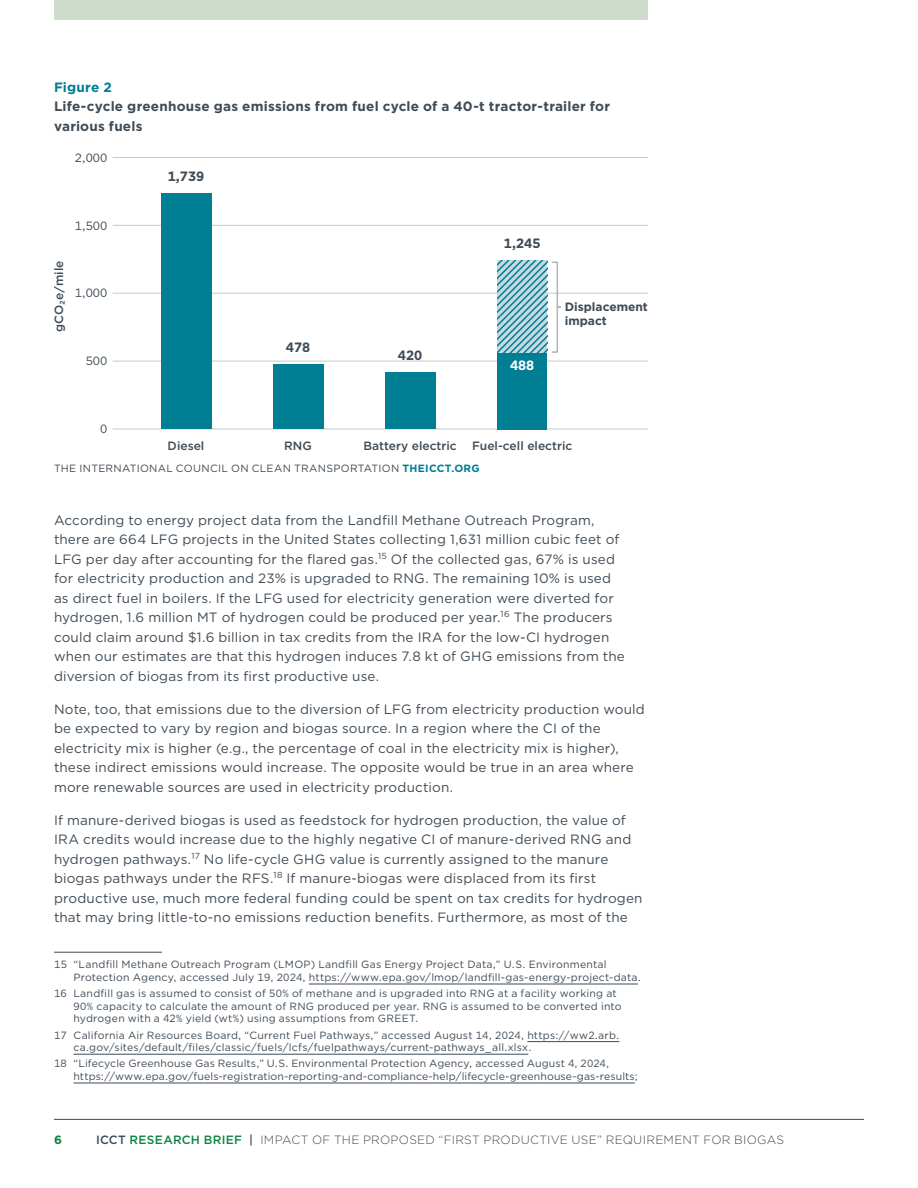
<style>
.page{position:relative;width:918px;height:1188px;background:#fff}
.page>*{position:absolute;margin:0;border:0;box-sizing:border-box;transform-origin:0 0}
.Body_Copy{font:13.5px/19.5px "Gotham";letter-spacing:.01em;color:#3f4b55}
.Figure___Table_title{font:700 13.5px/19.5px "Gotham";letter-spacing:.015em;color:#3f4b55}
.Figure___Table_number{font:700 13.5px "Gotham";letter-spacing:.01em;color:#007e94}
.t1{font:700 13.5px "Gotham";color:#fff}
.t2{font:300 12px "Gotham";letter-spacing:.025em;color:#3f4b55}
.t3{font:500 12px "Gotham";color:#3f4b55}
.t4{font:12px "Gotham";color:#3f4b55}
.t5{font:700 12px/14.4px "Gotham";color:#3f4b55}
.t6{font:700 12px "Gotham";color:#0d8441}
.Footnote{font:10.5px/12.6px "Gotham";letter-spacing:.015em;color:#3f4b55}
.Body_Copy-2{font:10.5px "Gotham";letter-spacing:.025em;color:#3f4b55}
.s1{font-weight:700;color:#007e94}
.s2{font-weight:500}
.s3{font-weight:500;color:#0d8441}
</style>
<div class="page">
<hr style="left:54px;top:1119px;width:810px;height:1px;background:#3f4b55">
<div style="left:54px;top:0;width:594px;height:20px;background:#cddccb"></div>
<hr style="left:113px;top:157px;width:535px;height:1px;background:#c9c9cd">
<hr style="left:113px;top:225px;width:535px;height:1px;background:#c9c9cd">
<hr style="left:113px;top:293px;width:535px;height:1px;background:#c9c9cd">
<hr style="left:113px;top:361px;width:535px;height:1px;background:#c9c9cd">
<hr style="left:113px;top:429px;width:535px;height:1px;background:#c9c9cd">
<div style="left:161px;top:194px;width:50px;height:235px;background:#007e94"></div>
<div style="left:273px;top:365px;width:50px;height:64px;background:#007e94"></div>
<div style="left:385px;top:373px;width:50px;height:56px;background:#007e94"></div>
<div style="left:497px;top:261px;width:50px;height:168px;background:#007e94"></div>
<svg style="left:497px;top:261px;width:50px;height:92px;background:#87bcc8"></svg>
<svg style="left:551px;top:261px;width:11px;height:92px"></svg>
<hr style="left:54px;top:952px;width:108px;height:1px;background:#3f4b55">
<hr style="left:309px;top:984px;width:329px;height:1px;background:#3f4b55">
<hr style="left:527px;top:1041px;width:92px;height:1px;background:#3f4b55">
<hr style="left:74px;top:1054px;width:454px;height:1px;background:#3f4b55">
<hr style="left:74px;top:1083px;width:561px;height:1px;background:#3f4b55">
<p class="Figure___Table_number" style="left:54px;top:78px;width:59px">Figure 2</p>
<p class="Figure___Table_title" style="left:54px;top:97px;width:558px">Life-cycle greenhouse gas emissions from fuel cycle of a 40-t tractor-trailer for various fuels</p>
<p class="t4" style="left:75px;top:150px;width:34px">2,000</p>
<p class="t4" style="left:75px;top:218px;width:34px">1,500</p>
<p class="t3" style="left:51px;top:332px;width:73px;rotate:-90deg">gCO2e/mile</p>
<p class="t4" style="left:75px;top:285px;width:34px">1,000</p>
<p class="t4" style="left:86px;top:354px;width:23px">500</p>
<p class="t4" style="left:100px;top:421px;width:9px">0</p>
<p class="Figure___Table_title" style="left:168px;top:166px;width:38px">1,739</p>
<p class="t3" style="left:168px;top:438px;width:38px">Diesel</p>
<p class="Figure___Table_title" style="left:286px;top:337px;width:26px">478</p>
<p class="t3" style="left:284px;top:438px;width:29px">RNG</p>
<p class="Figure___Table_title" style="left:398px;top:345px;width:26px">420</p>
<p class="Figure___Table_title" style="left:504px;top:234px;width:38px">1,245</p>
<p class="t1" style="left:510px;top:356px;width:26px">488</p>
<p class="t5" style="left:565px;top:299px;width:85px">Displacement impact</p>
<p class="t3" style="left:364px;top:438px;width:95px">Battery electric</p>
<p class="t3" style="left:472px;top:438px;width:102px">Fuel-cell electric</p>
<p class="Body_Copy-2" style="left:54px;top:461px;width:427px">THE INTERNATIONAL COUNCIL ON CLEAN TRANSPORTATION <span class="s1">THEICCT.ORG</span></p>
<p class="Body_Copy" style="left:54px;top:510px;width:572px">According to energy project data from the Landfill Methane Outreach Program, there are 664 LFG projects in the United States collecting 1,631 million cubic feet of LFG per day after accounting for the flared gas.<sup>15</sup> Of the collected gas, 67% is used for electricity production and 23% is upgraded to RNG. The remaining 10% is used as direct fuel in boilers. If the LFG used for electricity generation were diverted for hydrogen, 1.6 million MT of hydrogen could be produced per year.<sup>16</sup> The producers could claim around $1.6 billion in tax credits from the IRA for the low-CI hydrogen when our estimates are that this hydrogen induces 7.8 kt of GHG emissions from the diversion of biogas from its first productive use.</p>
<p class="Body_Copy" style="left:54px;top:699px;width:592px">Note, too, that emissions due to the diversion of LFG from electricity production would be expected to vary by region and biogas source. In a region where the CI of the electricity mix is higher (e.g., the percentage of coal in the electricity mix is higher), these indirect emissions would increase. The opposite would be true in an area where more renewable sources are used in electricity production.</p>
<p class="Body_Copy" style="left:54px;top:810px;width:590px">If manure-derived biogas is used as feedstock for hydrogen production, the value of IRA credits would increase due to the highly negative CI of manure-derived RNG and hydrogen pathways.<sup>17</sup> No life-cycle GHG value is currently assigned to the manure biogas pathways under the RFS.<sup>18</sup> If manure-biogas were displaced from its first productive use, much more federal funding could be spent on tax credits for hydrogen that may bring little-to-no emissions reduction benefits. Furthermore, as most of the</p>
<p class="Footnote" style="left:74px;top:958px;width:569px;text-indent:-20px">15 “Landfill Methane Outreach Program (LMOP) Landfill Gas Energy Project Data,” U.S. Environmental<br>Protection Agency, accessed July 19, 2024, https://www.epa.gov/lmop/landfill-gas-energy-project-data.</p>
<p class="Footnote" style="left:74px;top:987px;width:550px;text-indent:-20px">16 Landfill gas is assumed to consist of 50% of methane and is upgraded into RNG at a facility working at<br>90% capacity to calculate the amount of RNG produced per year. RNG is assumed to be converted into hydrogen with a 42% yield (wt%) using assumptions from GREET.</p>
<p class="Footnote" style="left:74px;top:1028px;width:547px;text-indent:-20px">17 California Air Resources Board, “Current Fuel Pathways,” accessed August 14, 2024, https://ww2.arb. ca.gov/sites/default/files/classic/fuels/lcfs/fuelpathways/current-pathways_all.xlsx.</p>
<p class="Footnote" style="left:74px;top:1057px;width:566px;text-indent:-20px">18 “Lifecycle Greenhouse Gas Results,” U.S. Environmental Protection Agency, accessed August 4, 2024, https://www.epa.gov/fuels-registration-reporting-and-compliance-help/lifecycle-greenhouse-gas-results;</p>
<p class="t6" style="left:54px;top:1132px;width:9px">6</p>
<p class="t2" style="left:96px;top:1132px;width:690px"><span class="s2">ICCT</span> <span class="s3">RESEARCH BRIEF</span> <span class="s2">|</span> IMPACT OF THE PROPOSED “FIRST PRODUCTIVE USE” REQUIREMENT FOR BIOGAS</p>
</div>
